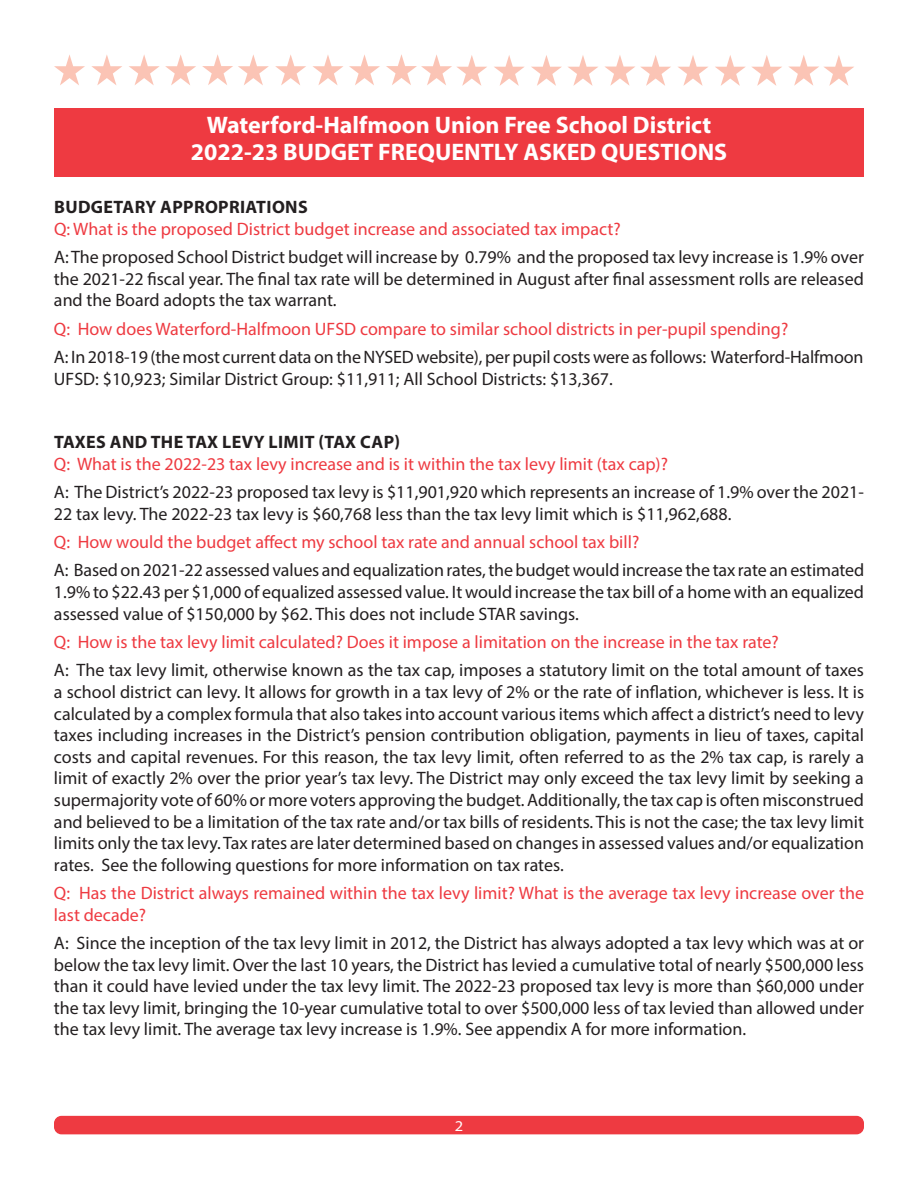
<style>
.page{position:relative;width:918px;height:1188px;background:#fff}
.page>*{position:absolute;margin:0;border:0;box-sizing:border-box;transform-origin:0 0}
.Budget_Headline_San{font:700 24px "Myriad Pro";color:#fff}
.Galliard_Body_Text{font:18px/21.6px "Myriad Pro";color:#231f20;text-align:justify}
.Galliard_Body_Text-2{font:18px/21.6px "Myriad Pro";color:#ee3a41}
.Chart{font:700 18px "Myriad Pro";letter-spacing:.02em;color:#231f20}
.t1{font:15px "Myriad Pro";color:#fff;scale:1.1 1}
</style>
<div class="page">
<svg style="left:494px;top:55px;width:31px;height:31px"></svg>
<svg style="left:531px;top:55px;width:67px;height:31px"></svg>
<svg style="left:605px;top:55px;width:66px;height:31px"></svg>
<svg style="left:678px;top:55px;width:30px;height:31px"></svg>
<svg style="left:715px;top:55px;width:67px;height:31px"></svg>
<svg style="left:788px;top:55px;width:66px;height:31px"></svg>
<svg style="left:54px;top:55px;width:31px;height:30px"></svg>
<svg style="left:91px;top:55px;width:31px;height:30px"></svg>
<svg style="left:129px;top:55px;width:67px;height:30px"></svg>
<svg style="left:202px;top:54px;width:67px;height:31px"></svg>
<svg style="left:275px;top:55px;width:31px;height:30px"></svg>
<svg style="left:313px;top:55px;width:67px;height:30px"></svg>
<svg style="left:386px;top:54px;width:101px;height:32px"></svg>
<div style="left:55px;top:1117px;width:808px;height:17px;background:#ee3a41;border-radius:7px"></div>
<div style="left:54px;top:1116px;width:810px;height:18px;border:2px solid #ee3a41;border-radius:7px"></div>
<div style="left:54px;top:108px;width:810px;height:69px;background:#ee3a41"></div>
<p class="Budget_Headline_San" style="left:207px;top:110px;width:506px">Waterford-Halfmoon Union Free School District</p>
<p class="Budget_Headline_San" style="left:191px;top:136px;width:538px">2022-23 BUDGET FREQUENTLY ASKED QUESTIONS</p>
<p class="Chart" style="left:54px;top:195px;width:255px">BUDGETARY APPROPRIATIONS</p>
<p class="Galliard_Body_Text-2" style="left:54px;top:218px;width:568px">Q: What is the proposed District budget increase and associated tax impact?</p>
<p class="Galliard_Body_Text" style="left:54px;top:246px;width:812px">A: The proposed School District budget will increase by 0.79% and the proposed tax levy increase is 1.9% over the 2021-22 fiscal year. The final tax rate will be determined in August after final assessment rolls are released and the Board adopts the tax warrant.</p>
<p class="Galliard_Body_Text-2" style="left:54px;top:318px;width:736px">Q: How does Waterford-Halfmoon UFSD compare to similar school districts in per-pupil spending?</p>
<p class="Galliard_Body_Text" style="left:54px;top:346px;width:811px">A: In 2018-19 (the most current data on the NYSED website), per pupil costs were as follows: Waterford-Halfmoon<br>UFSD: $10,923; Similar District Group: $11,911; All School Districts: $13,367.</p>
<p class="Chart" style="left:54px;top:430px;width:347px">TAXES AND THE TAX LEVY LIMIT (TAX CAP)</p>
<p class="Galliard_Body_Text-2" style="left:54px;top:453px;width:616px">Q: What is the 2022-23 tax levy increase and is it within the tax levy limit (tax cap)?</p>
<p class="Galliard_Body_Text" style="left:54px;top:481px;width:812px">A: The District’s 2022-23 proposed tax levy is $11,901,920 which represents an increase of 1.9% over the 2021-<br>22 tax levy. The 2022-23 tax levy is $60,768 less than the tax levy limit which is $11,962,688.</p>
<p class="Galliard_Body_Text-2" style="left:54px;top:531px;width:587px">Q: How would the budget affect my school tax rate and annual school tax bill?</p>
<p class="Galliard_Body_Text" style="left:54px;top:559px;width:812px">A: Based on 2021-22 assessed values and equalization rates, the budget would increase the tax rate an estimated 1.9% to $22.43 per $1,000 of equalized assessed value. It would increase the tax bill of a home with an equalized assessed value of $150,000 by $62. This does not include STAR savings.</p>
<p class="Galliard_Body_Text-2" style="left:54px;top:631px;width:726px">Q: How is the tax levy limit calculated? Does it impose a limitation on the increase in the tax rate?</p>
<p class="Galliard_Body_Text" style="left:54px;top:659px;width:812px">A: The tax levy limit, otherwise known as the tax cap, imposes a statutory limit on the total amount of taxes a school district can levy. It allows for growth in a tax levy of 2% or the rate of inflation, whichever is less. It is calculated by a complex formula that also takes into account various items which affect a district’s need to levy taxes including increases in the District’s pension contribution obligation, payments in lieu of taxes, capital costs and capital revenues. For this reason, the tax levy limit, often referred to as the 2% tax cap, is rarely a limit of exactly 2% over the prior year’s tax levy. The District may only exceed the tax levy limit by seeking a supermajority vote of 60% or more voters approving the budget. Additionally, the tax cap is often misconstrued and believed to be a limitation of the tax rate and/or tax bills of residents. This is not the case; the tax levy limit limits only the tax levy. Tax rates are later determined based on changes in assessed values and/or equalization rates. See the following questions for more information on tax rates.</p>
<p class="Galliard_Body_Text-2" style="left:54px;top:882px;width:812px">Q: Has the District always remained within the tax levy limit? What is the average tax levy increase over the last decade?</p>
<p class="Galliard_Body_Text" style="left:54px;top:932px;width:812px">A: Since the inception of the tax levy limit in 2012, the District has always adopted a tax levy which was at or below the tax levy limit. Over the last 10 years, the District has levied a cumulative total of nearly $500,000 less than it could have levied under the tax levy limit. The 2022-23 proposed tax levy is more than $60,000 under the tax levy limit, bringing the 10-year cumulative total to over $500,000 less of tax levied than allowed under the tax levy limit. The average tax levy increase is 1.9%. See appendix A for more information.</p>
<p class="t1" style="left:455px;top:1116px;width:9px">2</p>
</div>
